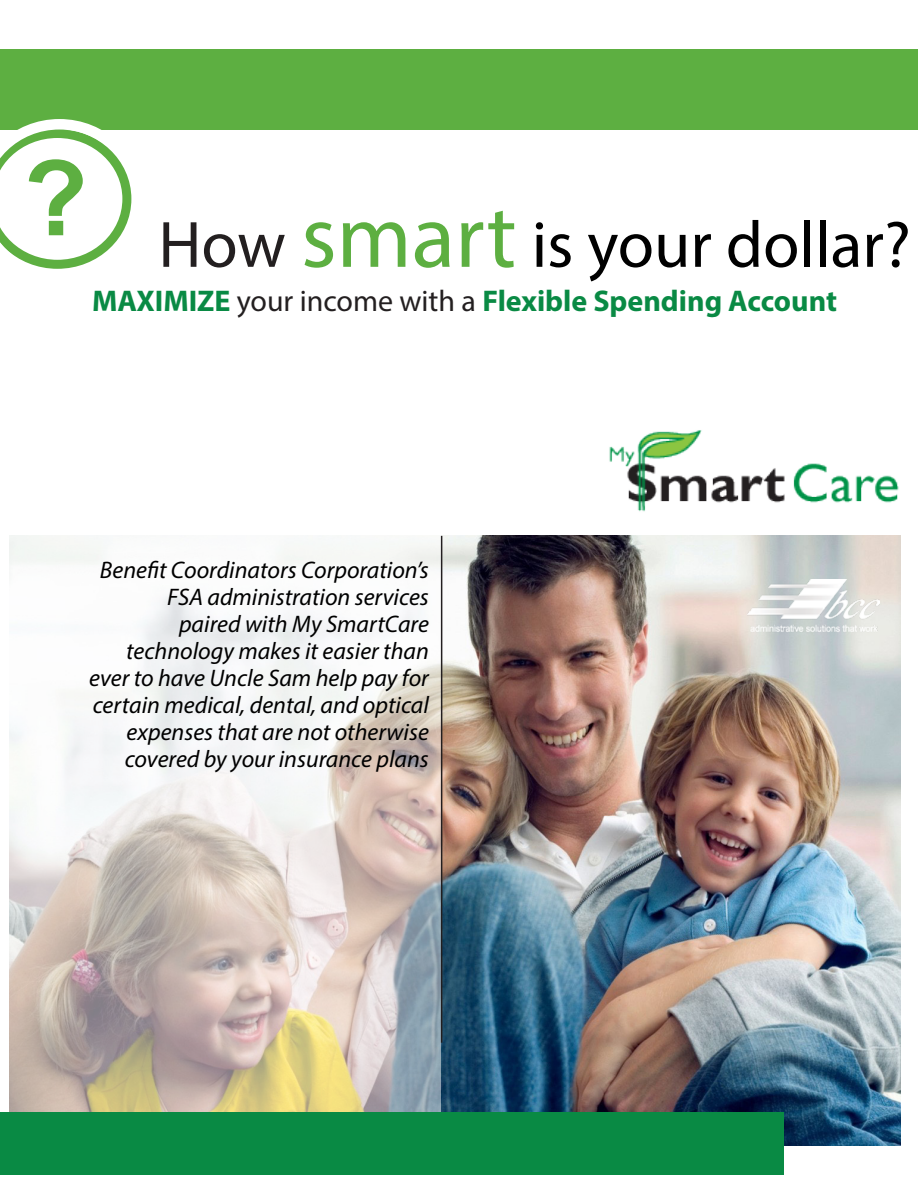
<style>
.page{position:relative;width:918px;height:1188px;background:#fff}
.page>*{position:absolute;margin:0;border:0;box-sizing:border-box;transform-origin:0 0}
.t1{font:700 105px "Arial";color:#5daf41}
.t2{font:66px "Myriad Pro";color:#000}
.t3{font:700 30px "Myriad Pro";color:#098a44}
.t4{font:italic 24px/27px "Myriad Pro";color:#000;text-align:right}
.s1{color:#231f20}
.s2{font-size:90px;color:#5daf41}
.s3{font-weight:400;color:#231f20}
</style>
<div class="page">
<img style="left:441px;top:536px;width:460px;height:610px">
<svg style="left:9px;top:535px;width:432px;height:577px"></svg>
<div style="left:0;top:50px;width:918px;height:80px;background:#5daf41"></div>
<div style="left:0;top:1112px;width:783px;height:62px;background:#098a44"></div>
<hr style="left:441px;top:536px;width:1px;height:507px;background:#231f20">
<img style="left:747px;top:580px;width:132px;height:54px">
<img style="left:609px;top:430px;width:290px;height:82px">
<svg style="left:0;top:119px;width:132px;height:150px"></svg>
<p class="t1" style="left:23px;top:128px;width:66px">?</p>
<p class="t2" style="left:158px;top:204px;width:754px"><span class="s1">How</span> <span class="s2">smart</span> is your dollar?</p>
<p class="t3" style="left:92px;top:281px;width:746px">MAXIMIZE <span class="s3">your income with a</span> Flexible Spending Account</p>
<p class="t4" style="left:100px;top:556px;width:330px">Benefit Coordinators Corporation’s<br>FSA administration services</p>
<p class="t4" style="left:179px;top:610px;width:251px">paired with My SmartCare</p>
<p class="t4" style="left:89px;top:637px;width:341px">technology makes it easier than ever to have Uncle Sam help pay for certain medical, dental, and optical expenses that are not otherwise covered by your insurance plans</p>
</div>
